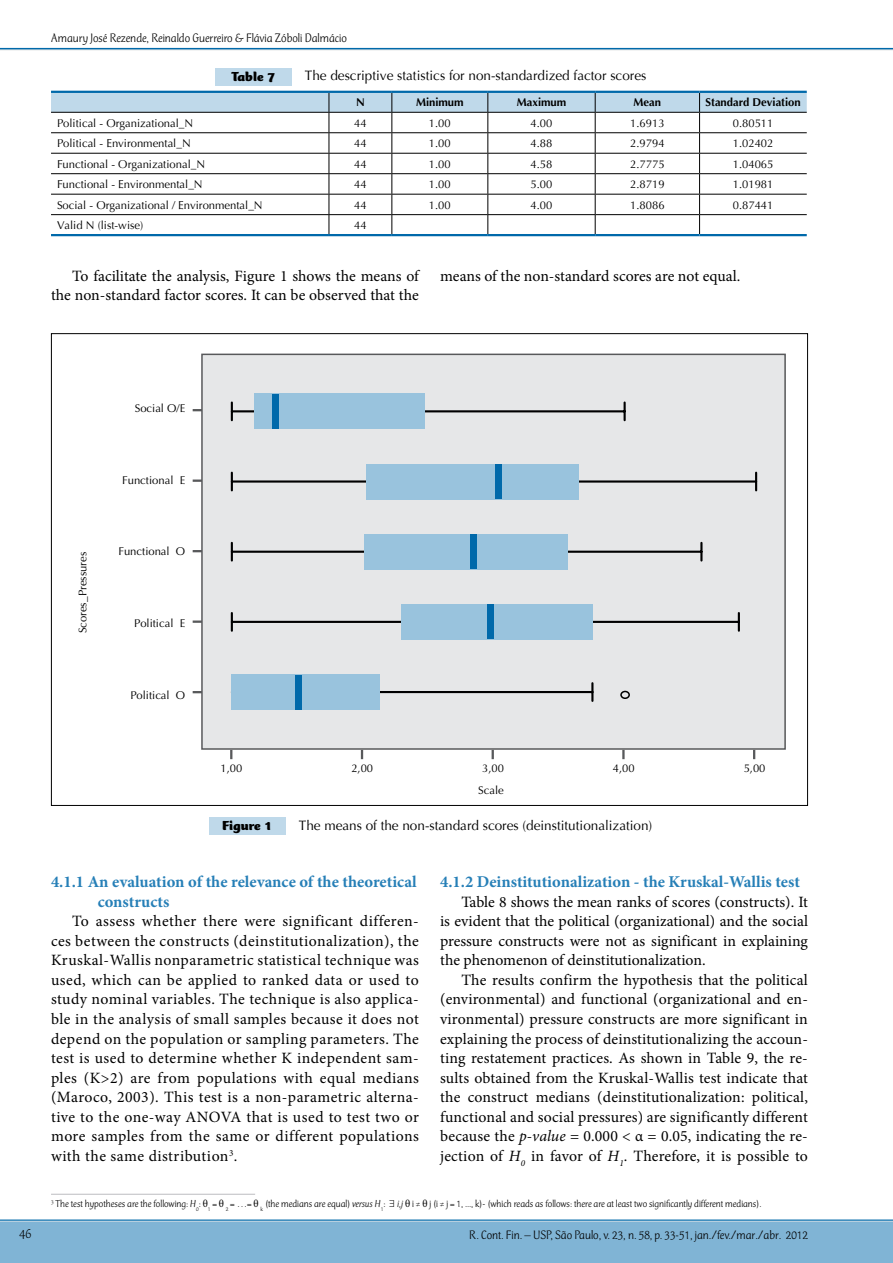
<style>
.page{position:relative;width:893px;height:1263px;background:#fff}
.page>*{position:absolute;margin:0;border:0;box-sizing:border-box;transform-origin:0 0}
.t1{font:700 16.5px/19.5px "Minion Pro";color:#267fb7}
.t2{font:15.75px/19.5px "Minion Pro";color:#000;text-align:justify}
.t3{font:13.5px "Optima";color:#000}
.t4{font:900 13.5px "CT Mercurius Std";color:#000}
.t5{font:300 13.5px "CT Mercurius Std";color:#000}
.t6{font:300 12.75px "CT Mercurius Std";color:#000}
.t7{font:11.25px "Optima";color:#000}
.t8{font:700 11.25px "Optima";color:#000}
.t9{font:300 10.5px "CT Mercurius Std";color:#000}
.s1{font-style:italic}
.s2{font-family:"Minion Pro";font-weight:400}
</style>
<div class="page">
<hr style="left:0;top:49px;width:893px;height:1px;background:#e6e7e8">
<hr style="left:0;top:48px;width:893px;height:1px;background:#0069aa">
<div style="left:0;top:1221px;width:893px;height:42px;background:#80b4d5"></div>
<hr style="left:0;top:1219px;width:893px;height:2px;background:#3387bb">
<div style="left:215px;top:68px;width:76px;height:18px;background:#bfd9ea"></div>
<svg style="left:51px;top:93px;width:756px;height:141px"></svg>
<hr style="left:51px;top:91px;width:278px;height:2px;background:#0069aa">
<hr style="left:329px;top:91px;width:63px;height:2px;background:#0069aa">
<hr style="left:392px;top:91px;width:96px;height:2px;background:#0069aa">
<hr style="left:488px;top:91px;width:107px;height:2px;background:#0069aa">
<hr style="left:595px;top:91px;width:105px;height:2px;background:#0069aa">
<hr style="left:700px;top:91px;width:107px;height:2px;background:#0069aa">
<hr style="left:51px;top:234px;width:278px;height:2px;background:#0069aa">
<hr style="left:329px;top:234px;width:63px;height:2px;background:#0069aa">
<hr style="left:392px;top:234px;width:96px;height:2px;background:#0069aa">
<hr style="left:488px;top:234px;width:107px;height:2px;background:#0069aa">
<hr style="left:595px;top:234px;width:105px;height:2px;background:#0069aa">
<hr style="left:700px;top:234px;width:107px;height:2px;background:#0069aa">
<div style="left:209px;top:817px;width:76px;height:18px;background:#bfd9ea"></div>
<hr style="left:51px;top:1194px;width:204px;height:1px;background:#bcbdc0">
<div style="left:202px;top:354px;width:583px;height:395px;background:#e6e7e8"></div>
<div style="left:201px;top:354px;width:585px;height:396px;border:2px solid #58595b"></div>
<svg style="left:231px;top:402px;width:2px;height:18px"></svg>
<svg style="left:624px;top:402px;width:2px;height:18px"></svg>
<hr style="left:232px;top:410px;width:393px;height:2px;background:#000">
<div style="left:254px;top:394px;width:170px;height:35px;background:#99c3dd"></div>
<div style="left:273px;top:394px;width:6px;height:34px;background:#0069aa"></div>
<svg style="left:231px;top:473px;width:2px;height:17px"></svg>
<svg style="left:755px;top:473px;width:2px;height:17px"></svg>
<hr style="left:232px;top:480px;width:524px;height:3px;background:#000">
<svg style="left:231px;top:543px;width:2px;height:17px"></svg>
<svg style="left:700px;top:543px;width:2px;height:17px"></svg>
<hr style="left:232px;top:551px;width:469px;height:2px;background:#000">
<svg style="left:231px;top:613px;width:2px;height:18px"></svg>
<svg style="left:738px;top:613px;width:2px;height:18px"></svg>
<hr style="left:232px;top:621px;width:507px;height:2px;background:#000">
<svg style="left:591px;top:683px;width:2px;height:18px"></svg>
<hr style="left:232px;top:691px;width:360px;height:2px;background:#000">
<div style="left:232px;top:674px;width:148px;height:36px;background:#99c3dd"></div>
<div style="left:296px;top:675px;width:6px;height:34px;background:#0069aa"></div>
<div style="left:401px;top:604px;width:192px;height:36px;background:#99c3dd"></div>
<div style="left:487px;top:605px;width:6px;height:34px;background:#0069aa"></div>
<div style="left:364px;top:534px;width:204px;height:35px;background:#99c3dd"></div>
<div style="left:471px;top:535px;width:6px;height:34px;background:#0069aa"></div>
<div style="left:366px;top:464px;width:212px;height:35px;background:#99c3dd"></div>
<div style="left:496px;top:464px;width:6px;height:35px;background:#0069aa"></div>
<svg style="left:193px;top:409px;width:9px;height:2px"></svg>
<svg style="left:193px;top:479px;width:9px;height:3px"></svg>
<svg style="left:193px;top:550px;width:9px;height:2px"></svg>
<svg style="left:193px;top:620px;width:9px;height:3px"></svg>
<svg style="left:193px;top:691px;width:9px;height:2px"></svg>
<div style="left:620px;top:691px;width:10px;height:8px;border:2px solid #000;border-radius:50%"></div>
<svg style="left:230px;top:750px;width:2px;height:9px"></svg>
<svg style="left:361px;top:750px;width:2px;height:9px"></svg>
<svg style="left:492px;top:750px;width:2px;height:9px"></svg>
<svg style="left:622px;top:750px;width:3px;height:9px"></svg>
<svg style="left:753px;top:750px;width:2px;height:9px"></svg>
<p class="t6" style="left:51px;top:32px;width:297px">Amaury José Rezende, Reinaldo Guerreiro &amp; Flávia Zóboli Dalmácio</p>
<p class="t4" style="left:231px;top:69px;width:45px">Table 7</p>
<p class="t3" style="left:305px;top:67px;width:343px">The descriptive statistics for non-standardized factor scores</p>
<p class="t8" style="left:356px;top:95px;width:10px">N</p>
<p class="t8" style="left:416px;top:95px;width:49px">Minimum</p>
<p class="t8" style="left:517px;top:95px;width:51px">Maximum</p>
<p class="t8" style="left:634px;top:95px;width:29px">Mean</p>
<p class="t8" style="left:706px;top:95px;width:97px">Standard Deviation</p>
<p class="t7" style="left:57px;top:116px;width:138px">Political - Organizational_N</p>
<p class="t7" style="left:354px;top:116px;width:14px">44</p>
<p class="t7" style="left:429px;top:116px;width:23px">1.00</p>
<p class="t7" style="left:531px;top:116px;width:23px">4.00</p>
<p class="t7" style="left:630px;top:116px;width:36px">1.6913</p>
<p class="t7" style="left:733px;top:116px;width:42px">0.80511</p>
<p class="t7" style="left:57px;top:136px;width:135px">Political - Environmental_N</p>
<p class="t7" style="left:354px;top:136px;width:14px">44</p>
<p class="t7" style="left:429px;top:136px;width:23px">1.00</p>
<p class="t7" style="left:531px;top:136px;width:23px">4.88</p>
<p class="t7" style="left:630px;top:136px;width:36px">2.9794</p>
<p class="t7" style="left:733px;top:136px;width:42px">1.02402</p>
<p class="t7" style="left:57px;top:157px;width:150px">Functional - Organizational_N</p>
<p class="t7" style="left:354px;top:157px;width:14px">44</p>
<p class="t7" style="left:429px;top:157px;width:23px">1.00</p>
<p class="t7" style="left:531px;top:157px;width:23px">4.58</p>
<p class="t7" style="left:630px;top:157px;width:36px">2.7775</p>
<p class="t7" style="left:733px;top:157px;width:42px">1.04065</p>
<p class="t7" style="left:57px;top:177px;width:147px">Functional - Environmental_N</p>
<p class="t7" style="left:354px;top:177px;width:14px">44</p>
<p class="t7" style="left:429px;top:177px;width:23px">1.00</p>
<p class="t7" style="left:531px;top:177px;width:23px">5.00</p>
<p class="t7" style="left:630px;top:177px;width:36px">2.8719</p>
<p class="t7" style="left:733px;top:177px;width:42px">1.01981</p>
<p class="t7" style="left:57px;top:198px;width:207px">Social - Organizational / Environmental_N</p>
<p class="t7" style="left:354px;top:198px;width:14px">44</p>
<p class="t7" style="left:429px;top:198px;width:23px">1.00</p>
<p class="t7" style="left:531px;top:198px;width:23px">4.00</p>
<p class="t7" style="left:630px;top:198px;width:36px">1.8086</p>
<p class="t7" style="left:733px;top:198px;width:42px">0.87441</p>
<p class="t7" style="left:57px;top:218px;width:88px">Valid N (list-wise)</p>
<p class="t7" style="left:354px;top:218px;width:14px">44</p>
<p class="t2" style="left:51px;top:266px;width:369px;text-align:right">To facilitate the analysis, Figure 1 shows the means of the non-standard factor scores. It can be observed that the</p>
<p class="t2" style="left:440px;top:266px;width:302px">means of the non-standard scores are not equal.</p>
<p class="t7" style="left:135px;top:400px;width:52px">Social O/E</p>
<p class="t7" style="left:75px;top:633px;width:83px;rotate:-90deg">Scores_Pressures</p>
<p class="t7" style="left:122px;top:472px;width:65px">Functional E</p>
<p class="t7" style="left:118px;top:544px;width:68px">Functional O</p>
<p class="t7" style="left:134px;top:616px;width:53px">Political E</p>
<p class="t7" style="left:130px;top:688px;width:57px">Political O</p>
<p class="t7" style="left:221px;top:760px;width:23px">1,00</p>
<p class="t7" style="left:351px;top:760px;width:23px">2,00</p>
<p class="t7" style="left:482px;top:760px;width:23px">3,00</p>
<p class="t7" style="left:613px;top:760px;width:23px">4,00</p>
<p class="t7" style="left:744px;top:760px;width:23px">5,00</p>
<p class="t7" style="left:478px;top:782px;width:27px">Scale</p>
<p class="t4" style="left:222px;top:818px;width:51px">Figure 1</p>
<p class="t3" style="left:299px;top:816px;width:355px">The means of the non-standard scores (deinstitutionalization)</p>
<p class="t1" style="left:98px;top:872px;width:321px;text-indent:-47px">4.1.1 An evaluation of the relevance of the theoretical constructs</p>
<p class="t2" style="left:51px;top:911px;width:369px;text-indent:21px">To assess whether there were significant differen&shy;ces between the constructs (deinstitutionalization), the Kruskal-Wallis nonparametric statistical technique was used, which can be applied to ranked data or used to study nominal variables. The technique is also applica&shy;ble in the analysis of small samples because it does not depend on the population or sampling parameters. The test is used to determine whether K independent sam&shy;ples (K&gt;2) are from populations with equal medians (Maroco, 2003). This test is a non-parametric alterna&shy;tive to the one-way ANOVA that is used to test two or more samples from the same or different populations with the same distribution<sup>3</sup>.</p>
<p class="t1" style="left:440px;top:872px;width:361px">4.1.2 Deinstitutionalization - the Kruskal-Wallis test</p>
<p class="t2" style="left:440px;top:892px;width:369px;text-indent:21px">Table 8 shows the mean ranks of scores (constructs). It is evident that the political (organizational) and the social pressure constructs were not as significant in explaining the phenomenon of deinstitutionalization.</p>
<p class="t2" style="left:440px;top:970px;width:369px;text-indent:21px">The results confirm the hypothesis that the political (environmental) and functional (organizational and en&shy;vironmental) pressure constructs are more significant in explaining the process of deinstitutionalizing the accoun&shy;ting restatement practices. As shown in Table 9, the re&shy;sults obtained from the Kruskal-Wallis test indicate that the construct medians (deinstitutionalization: political, functional and social pressures) are significantly different because the <span class="s1">p-value</span> = 0.000 &lt; α = 0.05, indicating the re&shy;jection of <span class="s1">H</span><sub>0</sub> in favor of <span class="s1">H</span><sub>1</sub>. Therefore, it is possible to</p>
<p class="t9" style="left:51px;top:1198px;width:712px"><sup>3</sup> The test hypotheses are the following: <span class="s1">H</span><sub>0</sub>: <span class="s2">θ</span><sub>1</sub> = <span class="s2">θ</span> <sub>2</sub> = …= <span class="s2">θ</span> <sub>k</sub> (the medians are equal) <span class="s1">versus H</span><sub>1</sub>: <span class="s1">i,j</span> <span class="s2">θ</span> i ≠ <span class="s2">θ</span> j (i ≠ j = 1, ..., k)- (which reads as follows: there are at least two significantly different medians).</p>
<p class="t5" style="left:20px;top:1227px;width:13px">46</p>
<p class="t6" style="left:469px;top:1228px;width:340px">R. Cont. Fin. – USP, São Paulo, v. 23, n. 58, p. 33-51, jan./fev./mar./abr. 2012</p>
</div>
